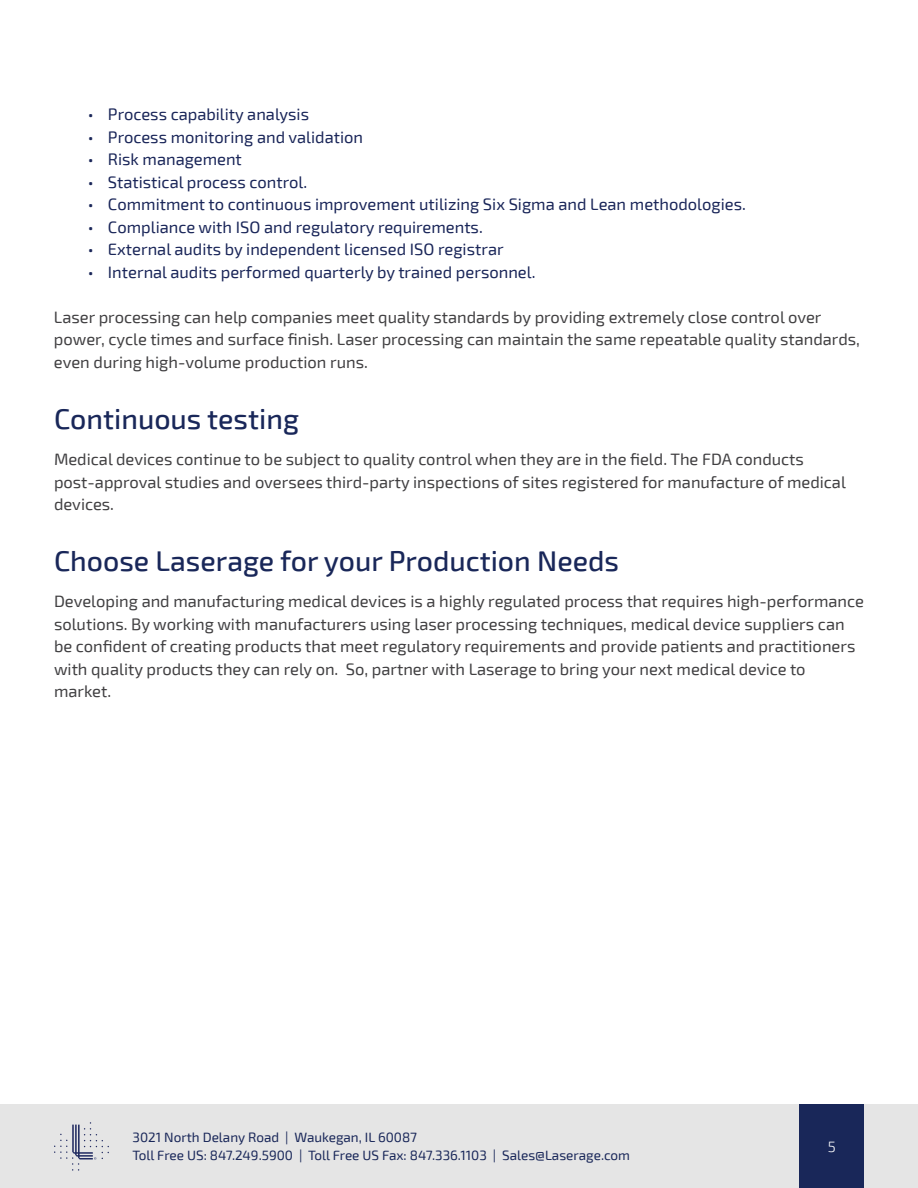
<style>
.page{position:relative;width:918px;height:1188px;background:#fff}
.page>*{position:absolute;margin:0;border:0;box-sizing:border-box;transform-origin:0 0}
.t1{font:500 28.5px "Exo 2";color:#192759}
.t2{font:16.5px/22.5px "Exo 2";color:#414042}
.t3{font:16.5px "Exo 2";color:#1a2659}
.t4{font:300 15px "Exo 2";color:#fff}
.t5{font:13.5px/18px "Exo 2";color:#192759}
</style>
<div class="page">
<div style="left:0;top:1105px;width:918px;height:83px;background:#e5e5e5"></div>
<svg style="left:54px;top:1122px;width:55px;height:49px"></svg>
<div style="left:800px;top:1105px;width:64px;height:83px;background:#192759"></div>
<p class="t3" style="left:88px;top:105px;width:223px">• Process capability analysis</p>
<p class="t3" style="left:88px;top:127px;width:277px">• Process monitoring and validation</p>
<p class="t3" style="left:88px;top:150px;width:156px">• Risk management</p>
<p class="t3" style="left:88px;top:172px;width:221px">• Statistical process control.</p>
<p class="t3" style="left:88px;top:195px;width:660px">• Commitment to continuous improvement utilizing Six Sigma and Lean methodologies.</p>
<p class="t3" style="left:88px;top:217px;width:397px">• Compliance with ISO and regulatory requirements.</p>
<p class="t3" style="left:88px;top:240px;width:417px">• External audits by independent licensed ISO registrar</p>
<p class="t3" style="left:88px;top:262px;width:449px">• Internal audits performed quarterly by trained personnel.</p>
<p class="t2" style="left:54px;top:306px;width:808px">Laser processing can help companies meet quality standards by providing extremely close control over power, cycle times and surface finish. Laser processing can maintain the same repeatable quality standards, even during high-volume production runs.</p>
<h1 class="t1" style="left:54px;top:402px;width:247px">Continuous testing</h1>
<p class="t2" style="left:54px;top:448px;width:793px">Medical devices continue to be subject to quality control when they are in the field. The FDA conducts post-approval studies and oversees third-party inspections of sites registered for manufacture of medical devices.</p>
<h1 class="t1" style="left:54px;top:544px;width:566px">Choose Laserage for your Production Needs</h1>
<p class="t2" style="left:54px;top:591px;width:812px">Developing and manufacturing medical devices is a highly regulated process that requires high-performance solutions. By working with manufacturers using laser processing techniques, medical device suppliers can be confident of creating products that meet regulatory requirements and provide patients and practitioners with quality products they can rely on. So, partner with Laserage to bring your next medical device to market.</p>
<p class="t5" style="left:133px;top:1129px;width:499px">3021 North Delany Road | Waukegan, IL 60087<br>Toll Free US: 847.249.5900 | Toll Free US Fax: 847.336.1103 | Sales@Laserage.com</p>
<p class="t4" style="left:828px;top:1138px;width:9px">5</p>
</div>
